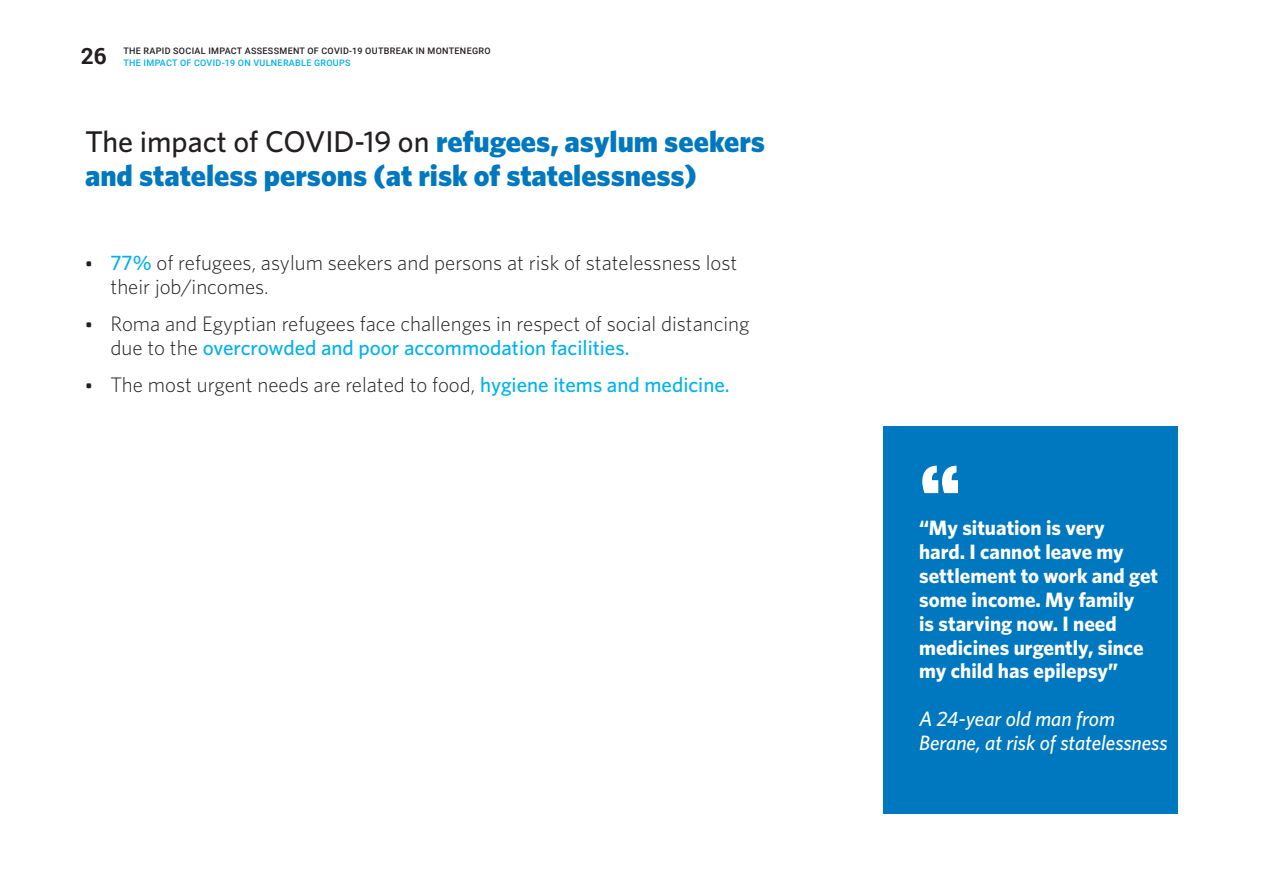
<style>
.page{position:relative;width:1263px;height:893px;background:#fff}
.page>*{position:absolute;margin:0;border:0;box-sizing:border-box;transform-origin:0 0}
.t1{font:900 88.05px "Poppins";color:#fff}
.Nalov{font:900 30px/34.5px "Whitney";color:#0078bf}
.t2{font:700 22.5px "Roboto";color:#231f20}
.t3{font:300 21px/24.2px "Whitney";color:#231f20}
.t4{font:700 20.85px/23.9px "Whitney";color:#fff}
.t5{font:italic 500 20.85px/23.9px "Whitney";color:#fff}
.t6{font:500 9px "Roboto";letter-spacing:.035em;color:#231f20}
.t7{font:500 9px "Roboto";letter-spacing:.035em;color:#00b1ec}
.s1{font-weight:500;color:#231f20}
.s2{font-weight:500;font-size:18px}
.s3{font-weight:500;color:#00b1ec}
</style>
<div class="page">
<div style="left:883px;top:426px;width:295px;height:388px;background:#0078bf"></div>
<p class="t2" style="left:81px;top:40px;width:27px">26</p>
<p class="t6" style="left:123px;top:44px;width:369px">THE RAPID SOCIAL IMPACT ASSESSMENT OF COVID-19 OUTBREAK IN MONTENEGRO</p>
<p class="t7" style="left:123px;top:56px;width:229px">THE IMPACT OF COVID-19 ON VULNERABLE GROUPS</p>
<p class="Nalov" style="left:85px;top:123px;width:682px"><span class="s1">The impact of COVID-19 on</span> refugees, asylum seekers and stateless persons (at risk of statelessness)</p>
<p class="t3" style="left:111px;top:250px;width:628px;text-indent:-26px"><span class="s2">•</span> <span class="s3">77%</span> of refugees, asylum seekers and persons at risk of statelessness lost their job/incomes.</p>
<p class="t3" style="left:111px;top:311px;width:641px;text-indent:-26px"><span class="s2">•</span> Roma and Egyptian refugees face challenges in respect of social distancing due to the <span class="s3">overcrowded and poor accommodation facilities.</span></p>
<p class="t3" style="left:85px;top:372px;width:646px"><span class="s2">•</span> The most urgent needs are related to food, <span class="s3">hygiene items and medicine.</span></p>
<p class="t1" style="left:918px;top:461px;width:46px">“</p>
<p class="t4" style="left:919px;top:515px;width:240px">“My situation is very<br>hard. I cannot leave my settlement to work and get some income. My family<br>is starving now. I need medicines urgently, since</p>
<p class="t4" style="left:919px;top:659px;width:200px">my child has epilepsy”</p>
<p class="t5" style="left:919px;top:707px;width:250px">A 24-year old man from<br>Berane, at risk of statelessness</p>
</div>
